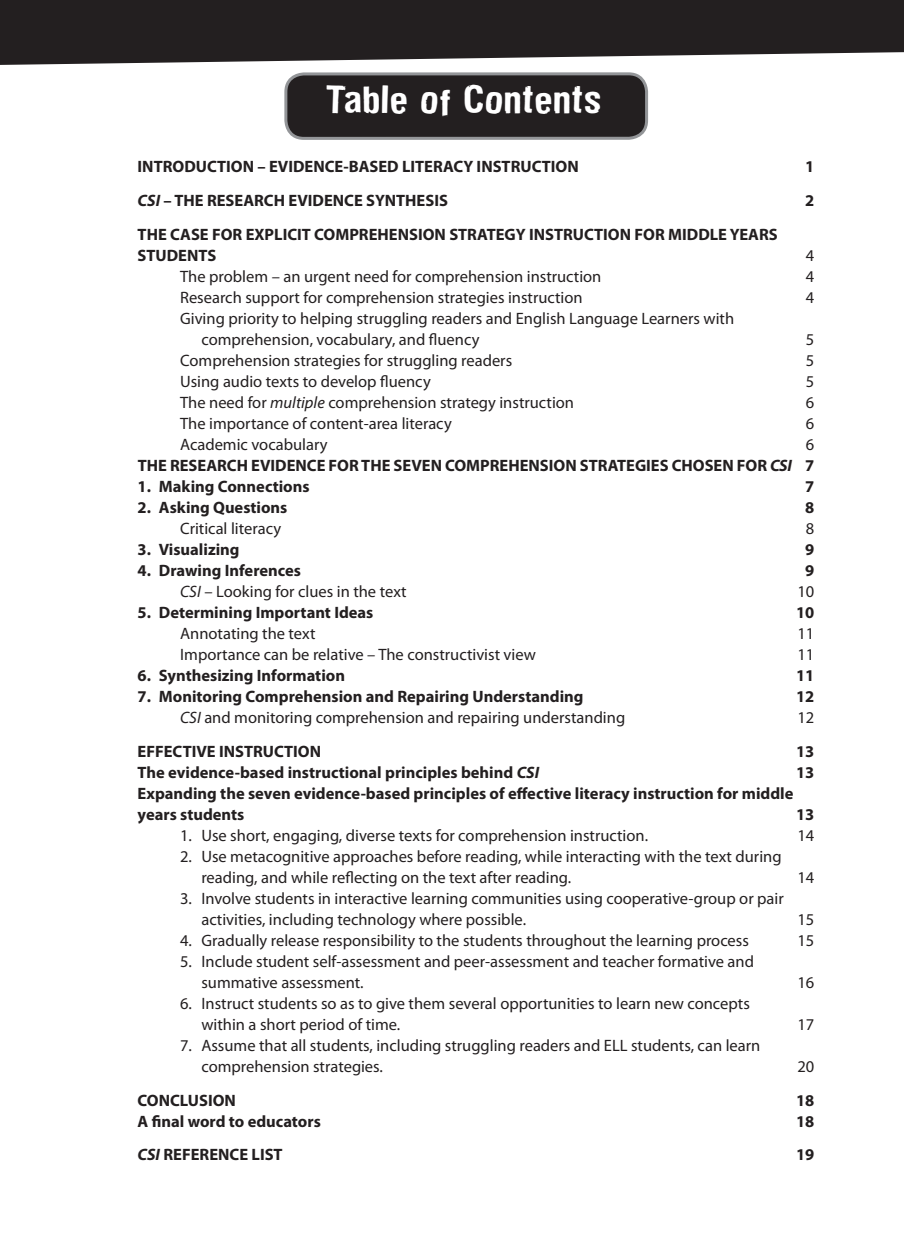
<style>
.page{position:relative;width:904px;height:1253px;background:#fff}
.page>*{position:absolute;margin:0;border:0;box-sizing:border-box;transform-origin:0 0}
.t1{font:36px "Dirtyhouse";letter-spacing:.025em;color:#fff;scale:1.1 1}
.t2{font:16.5px/21px "Myriad Pro";color:#231f20}
.t3{font:700 16.5px/21px "Myriad Pro";color:#231f20}
.s1{font-style:italic}
.s2{font-weight:400}
</style>
<div class="page">
<svg style="left:0;top:0;width:904px;height:136px;fill:#231f20"></svg>
<div style="left:286px;top:74px;width:360px;height:64px;background:#231f20;border-radius:18px"></div>
<div style="left:284px;top:72px;width:364px;height:68px;border:3px solid #939598;border-radius:18px"></div>
<h1 class="t1" style="left:326px;top:88px;width:252px">Table of Contents</h1>
<p class="t3" style="left:138px;top:158px;width:442px">INTRODUCTION – EVIDENCE-BASED LITERACY INSTRUCTION</p>
<p class="t3" style="left:805px;top:158px;width:11px">1</p>
<p class="t3" style="left:138px;top:191px;width:312px"><span class="s1">CSI</span> – THE RESEARCH EVIDENCE SYNTHESIS</p>
<p class="t3" style="left:805px;top:191px;width:11px">2</p>
<p class="t3" style="left:138px;top:225px;width:641px">THE CASE FOR EXPLICIT COMPREHENSION STRATEGY INSTRUCTION FOR MIDDLE YEARS<br>STUDENTS</p>
<p class="t2" style="left:806px;top:246px;width:10px">4</p>
<p class="t2" style="left:180px;top:267px;width:423px">The problem – an urgent need for comprehension instruction</p>
<p class="t2" style="left:806px;top:267px;width:10px">4</p>
<p class="t2" style="left:180px;top:288px;width:404px">Research support for comprehension strategies instruction</p>
<p class="t2" style="left:806px;top:288px;width:10px">4</p>
<p class="t2" style="left:201px;top:309px;width:534px;text-indent:-21px">Giving priority to helping struggling readers and English Language Learners with comprehension, vocabulary, and fluency</p>
<p class="t2" style="left:806px;top:330px;width:10px">5</p>
<p class="t2" style="left:180px;top:351px;width:333px">Comprehension strategies for struggling readers</p>
<p class="t2" style="left:806px;top:351px;width:10px">5</p>
<p class="t2" style="left:180px;top:372px;width:252px">Using audio texts to develop fluency</p>
<p class="t2" style="left:806px;top:372px;width:10px">5</p>
<p class="t2" style="left:180px;top:393px;width:395px">The need for <span class="s1">multiple</span> comprehension strategy instruction</p>
<p class="t2" style="left:806px;top:393px;width:10px">6</p>
<p class="t2" style="left:180px;top:414px;width:273px">The importance of content-area literacy</p>
<p class="t2" style="left:806px;top:414px;width:10px">6</p>
<p class="t2" style="left:180px;top:435px;width:149px">Academic vocabulary</p>
<p class="t3" style="left:138px;top:435px;width:678px;text-align:right"><span class="s2">6<br></span>THE RESEARCH EVIDENCE FOR THE SEVEN COMPREHENSION STRATEGIES CHOSEN FOR <span class="s1">CSI</span> 7</p>
<p class="t3" style="left:138px;top:477px;width:173px">1. Making Connections</p>
<p class="t3" style="left:805px;top:477px;width:11px">7</p>
<p class="t3" style="left:138px;top:498px;width:151px">2. Asking Questions</p>
<p class="t3" style="left:805px;top:498px;width:11px">8</p>
<p class="t2" style="left:180px;top:519px;width:103px">Critical literacy</p>
<p class="t2" style="left:806px;top:519px;width:10px">8</p>
<p class="t3" style="left:138px;top:540px;width:103px">3. Visualizing</p>
<p class="t3" style="left:805px;top:540px;width:11px">9</p>
<p class="t3" style="left:138px;top:561px;width:165px">4. Drawing Inferences</p>
<p class="t3" style="left:805px;top:561px;width:11px">9</p>
<p class="t2" style="left:180px;top:582px;width:228px"><span class="s1">CSI</span> – Looking for clues in the text</p>
<p class="t2" style="left:797px;top:582px;width:18px">10</p>
<p class="t3" style="left:138px;top:603px;width:237px">5. Determining Important Ideas</p>
<p class="t3" style="left:796px;top:603px;width:20px">10</p>
<p class="t2" style="left:180px;top:624px;width:137px">Annotating the text</p>
<p class="t2" style="left:797px;top:624px;width:18px">11</p>
<p class="t2" style="left:180px;top:645px;width:357px">Importance can be relative – The constructivist view</p>
<p class="t2" style="left:797px;top:645px;width:18px">11</p>
<p class="t3" style="left:138px;top:666px;width:209px">6. Synthesizing Information</p>
<p class="t3" style="left:796px;top:666px;width:20px">11</p>
<p class="t3" style="left:138px;top:687px;width:447px">7. Monitoring Comprehension and Repairing Understanding</p>
<p class="t3" style="left:796px;top:687px;width:20px">12</p>
<p class="t2" style="left:180px;top:708px;width:446px"><span class="s1">CSI</span> and monitoring comprehension and repairing understanding</p>
<p class="t2" style="left:797px;top:708px;width:18px">12</p>
<p class="t3" style="left:138px;top:742px;width:185px">EFFECTIVE INSTRUCTION</p>
<p class="t3" style="left:796px;top:742px;width:20px">13</p>
<p class="t3" style="left:138px;top:763px;width:403px">The evidence-based instructional principles behind <span class="s1">CSI</span></p>
<p class="t3" style="left:796px;top:763px;width:20px">13</p>
<p class="t3" style="left:138px;top:784px;width:657px">Expanding the seven evidence-based principles of effective literacy instruction for middle years students</p>
<p class="t3" style="left:796px;top:805px;width:20px">13</p>
<p class="t2" style="left:180px;top:826px;width:469px">1. Use short, engaging, diverse texts for comprehension instruction.</p>
<p class="t2" style="left:797px;top:826px;width:18px">14</p>
<p class="t2" style="left:201px;top:847px;width:581px;text-indent:-21px">2. Use metacognitive approaches before reading, while interacting with the text during reading, and while reflecting on the text after reading.</p>
<p class="t2" style="left:797px;top:868px;width:18px">14</p>
<p class="t2" style="left:201px;top:889px;width:584px;text-indent:-21px">3. Involve students in interactive learning communities using cooperative-group or pair activities, including technology where possible.</p>
<p class="t2" style="left:797px;top:910px;width:18px">15</p>
<p class="t2" style="left:180px;top:931px;width:570px">4. Gradually release responsibility to the students throughout the learning process</p>
<p class="t2" style="left:797px;top:931px;width:18px">15</p>
<p class="t2" style="left:201px;top:952px;width:554px;text-indent:-21px">5. Include student self-assessment and peer-assessment and teacher formative and summative assessment.</p>
<p class="t2" style="left:797px;top:973px;width:18px">16</p>
<p class="t2" style="left:201px;top:994px;width:550px;text-indent:-21px">6. Instruct students so as to give them several opportunities to learn new concepts within a short period of time.</p>
<p class="t2" style="left:201px;top:1036px;width:560px;text-indent:-21px">7. Assume that all students, including struggling readers and ELL students, can learn comprehension strategies.</p>
<p class="t2" style="left:797px;top:1015px;width:18px">17</p>
<p class="t2" style="left:797px;top:1057px;width:18px">20</p>
<p class="t3" style="left:138px;top:1091px;width:100px">CONCLUSION</p>
<p class="t3" style="left:796px;top:1091px;width:20px">18</p>
<p class="t3" style="left:138px;top:1112px;width:185px">A final word to educators</p>
<p class="t3" style="left:796px;top:1112px;width:20px">18</p>
<p class="t3" style="left:138px;top:1145px;width:147px"><span class="s1">CSI</span> REFERENCE LIST</p>
<p class="t3" style="left:796px;top:1145px;width:20px">19</p>
</div>
